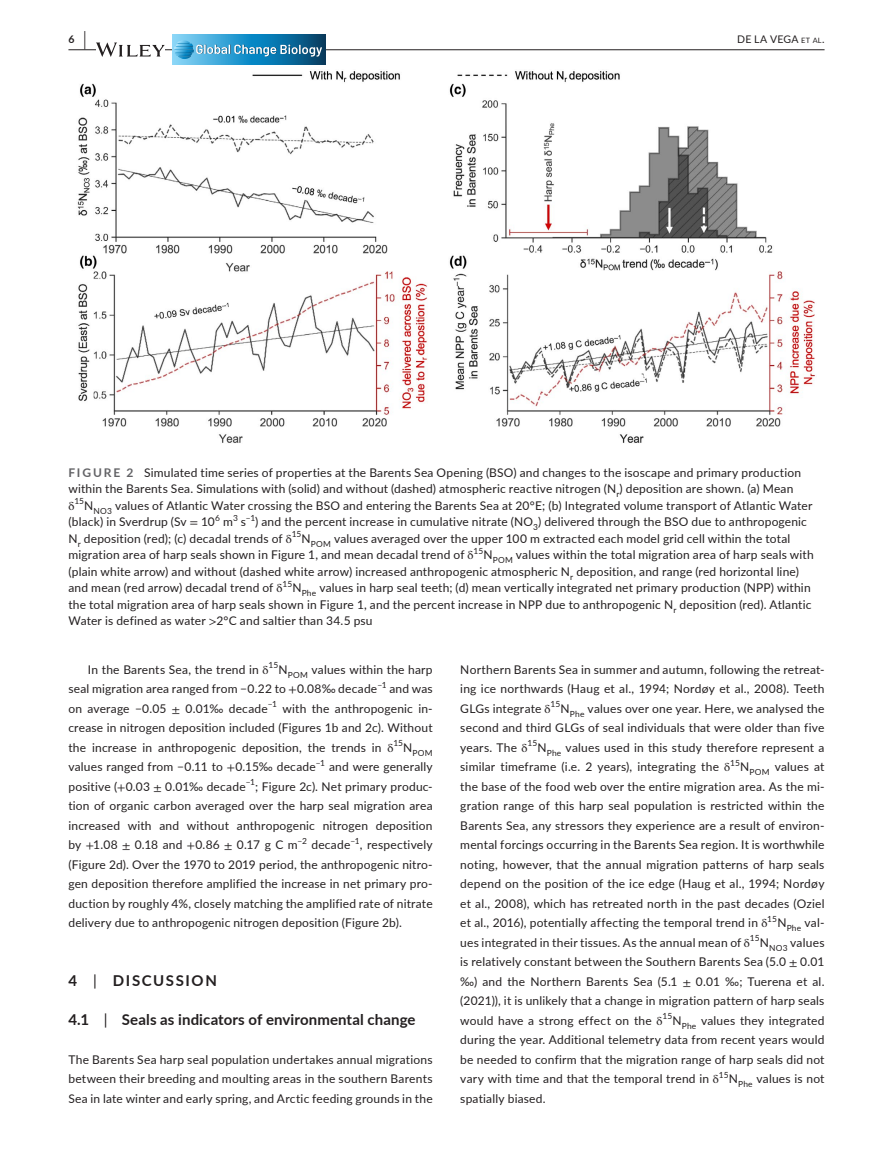
<style>
.page{position:relative;width:893px;height:1174px;background:#fff}
.page>*{position:absolute;margin:0;border:0;box-sizing:border-box;transform-origin:0 0}
.t1{font:700 15px "Lato";letter-spacing:.01em;color:#231f20}
.t2{font:700 15px "Lato";letter-spacing:.11em;color:#231f20}
.t3{font:12px/19.5px "Lato";letter-spacing:.015em;color:#231f20;text-align:justify}
.t4{font:12px "STIX";color:#231f20}
.t5{font:10.5px "Lato";letter-spacing:.025em;color:#231f20}
.t6{font:700 10.5px "Lato";color:#231f20}
.t7{font:8.4px "Lato";letter-spacing:.015em;color:#231f20}
.s1{font-size:19.5px}
.s2{font-size:7.35px}
.s3{font-weight:700;color:#636366}
.s4{font-family:"STIX"}
.s5{font-weight:400}
</style>
<div class="page">
<hr style="left:68px;top:49px;width:756px;height:1px;background:#231f20">
<svg style="left:96px;top:42px;width:69px;height:15px"></svg>
<svg style="left:172px;top:64px;width:153px;height:1px"></svg>
<svg style="left:172px;top:35px;width:153px;height:29px;background:#2b8dbc"></svg>
<svg style="left:174px;top:40px;width:149px;height:19px;background:#4799c1"></svg>
<img style="left:77px;top:71px;width:738px;height:372px">
<p class="t6" style="left:68px;top:31px;width:19px">6 <span class="s1">|</span></p>
<p class="t5" style="left:737px;top:31px;width:89px">DE LA VEGA <span class="s2">et al</span>.</p>
<p class="t3" style="left:68px;top:463px;width:734px;line-height:16.5px"><span class="s3">FIGURE 2</span> Simulated time series of properties at the Barents Sea Opening (BSO) and changes to the isoscape and primary production within the Barents Sea. Simulations with (solid) and without (dashed) atmospheric reactive nitrogen (N<sub>r</sub>) deposition are shown. (a) Mean</p>
<p class="t4" style="left:68px;top:497px;width:7px">δ</p>
<p class="t7" style="left:74px;top:495px;width:11px">15</p>
<p class="t3" style="left:68px;top:496px;width:745px;line-height:16.5px;text-indent:16px">N<sub>NO3</sub> values of Atlantic Water crossing the BSO and entering the Barents Sea at 20°E; (b) Integrated volume transport of Atlantic Water (black) in Sverdrup (Sv <span class="s4">=</span> 10</p>
<p class="t7" style="left:233px;top:512px;width:6px">3</p>
<p class="t7" style="left:246px;top:512px;width:11px">−1</p>
<p class="t3" style="left:68px;top:513px;width:740px;line-height:16.5px;text-indent:187px">) and the percent increase in cumulative nitrate (NO<sub>3</sub>) delivered through the BSO due to anthropogenic<br>N<sub>r</sub> deposition (red); (c) decadal trends of <span class="s4">δ</span></p>
<p class="t7" style="left:215px;top:512px;width:6px">6</p>
<p class="t3" style="left:223px;top:511px;width:11px">m</p>
<p class="t3" style="left:241px;top:511px;width:7px">s</p>
<p class="t7" style="left:292px;top:528px;width:11px">15</p>
<p class="t3" style="left:68px;top:529px;width:723px;line-height:16.5px;text-indent:233px">N<sub>POM</sub> values averaged over the upper 100 m extracted each model grid cell within the total migration area of harp seals shown in Figure 1, and mean decadal trend of <span class="s4">δ</span></p>
<p class="t7" style="left:473px;top:545px;width:11px">15</p>
<p class="t3" style="left:68px;top:546px;width:747px;line-height:16.5px;text-align:left;text-indent:415px">N<sub>POM</sub> values within the total migration area of harp seals with (plain white arrow) and without (dashed white arrow) increased anthropogenic atmospheric N<sub>r</sub> deposition, and range (red horizontal line) and mean (red arrow) decadal trend of <span class="s4">δ</span></p>
<p class="t7" style="left:282px;top:578px;width:11px">15</p>
<p class="t3" style="left:68px;top:579px;width:744px;line-height:16.5px;text-indent:224px">N<sub>Phe</sub> values in harp seal teeth; (d) mean vertically integrated net primary production (NPP) within the total migration area of harp seals shown in Figure 1, and the percent increase in NPP due to anthropogenic N<sub>r</sub> deposition (red). Atlantic Water is defined as water <span class="s4">&gt;</span>2°C and saltier than 34.5 psu</p>
<p class="t3" style="left:88px;top:659px;width:182px">In the Barents Sea, the trend in <span class="s4">δ</span></p>
<p class="t7" style="left:269px;top:659px;width:11px">15</p>
<p class="t3" style="left:68px;top:659px;width:366px;text-indent:210px">N<sub>POM</sub> values within the harp seal migration area ranged from −0.22 to <span class="s4">+</span>0.08‰ decade</p>
<p class="t7" style="left:377px;top:679px;width:11px">−1</p>
<p class="t3" style="left:389px;top:678px;width:45px">and was</p>
<p class="t3" style="left:68px;top:698px;width:201px">on average −0.05 <span class="s4">±</span> 0.01‰ decade</p>
<p class="t7" style="left:268px;top:698px;width:11px">−1</p>
<p class="t3" style="left:68px;top:698px;width:366px;text-indent:214px">with the anthropogenic in&shy;crease in nitrogen deposition included (Figures 1b and 2c). Without the increase in anthropogenic deposition, the trends in <span class="s4">δ</span></p>
<p class="t7" style="left:393px;top:737px;width:11px">15</p>
<p class="t7" style="left:403px;top:746px;width:31px"><sup>N</sup>POM</p>
<p class="t3" style="left:68px;top:756px;width:249px">values ranged from −0.11 to <span class="s4">+</span>0.15‰ decade</p>
<p class="t7" style="left:316px;top:757px;width:11px">−1</p>
<p class="t3" style="left:329px;top:756px;width:105px">and were generally</p>
<p class="t3" style="left:68px;top:776px;width:179px">positive (<span class="s4">+</span>0.03 <span class="s4">±</span> 0.01‰ decade</p>
<p class="t7" style="left:246px;top:776px;width:11px">−1</p>
<p class="t3" style="left:68px;top:776px;width:366px;text-indent:187px">; Figure 2c). Net primary produc&shy;tion of organic carbon averaged over the harp seal migration area increased with and without anthropogenic nitrogen deposition by <span class="s4">+</span>1.08 <span class="s4">±</span> 0.18 and <span class="s4">+</span>0.86 <span class="s4">±</span> 0.17 g C m</p>
<p class="t7" style="left:298px;top:835px;width:11px">−2</p>
<p class="t3" style="left:311px;top:834px;width:40px">decade</p>
<p class="t7" style="left:350px;top:835px;width:11px">−1</p>
<p class="t3" style="left:68px;top:834px;width:366px;text-indent:291px">, respectively (Figure 2d). Over the 1970 to 2019 period, the anthropogenic nitro&shy;gen deposition therefore amplified the increase in net primary pro&shy;duction by roughly 4%, closely matching the amplified rate of nitrate delivery due to anthropogenic nitrogen deposition (Figure 2b).</p>
<p class="t2" style="left:68px;top:969px;width:150px">4 <span class="s5">|</span> DISCUSSION</p>
<p class="t1" style="left:68px;top:1008px;width:349px">4.1 <span class="s5">|</span> Seals as indicators of environmental change</p>
<p class="t3" style="left:68px;top:1049px;width:366px">The Barents Sea harp seal population undertakes annual migrations between their breeding and moulting areas in the southern Barents Sea in late winter and early spring, and Arctic feeding grounds in the</p>
<p class="t3" style="left:460px;top:659px;width:366px">Northern Barents Sea in summer and autumn, following the retreat&shy;ing ice northwards (Haug et al., 1994; Nordøy et al., 2008). Teeth GLGs integrate <span class="s4">δ</span></p>
<p class="t7" style="left:550px;top:698px;width:11px">15</p>
<p class="t3" style="left:460px;top:698px;width:366px;text-indent:100px">N<sub>Phe</sub> values over one year. Here, we analysed the second and third GLGs of seal individuals that were older than five years. The <span class="s4">δ</span></p>
<p class="t7" style="left:527px;top:737px;width:11px">15</p>
<p class="t3" style="left:460px;top:737px;width:366px;text-indent:77px">N<sub>Phe</sub> values used in this study therefore represent a similar timeframe (i.e. 2 years), integrating the <span class="s4">δ</span></p>
<p class="t7" style="left:730px;top:757px;width:11px">15</p>
<p class="t3" style="left:460px;top:756px;width:366px;text-indent:280px">N<sub>POM</sub> values at the base of the food web over the entire migration area. As the mi&shy;gration range of this harp seal population is restricted within the Barents Sea, any stressors they experience are a result of environ&shy;mental forcings occurring in the Barents Sea region. It is worthwhile noting, however, that the annual migration patterns of harp seals depend on the position of the ice edge (Haug et al., 1994; Nordøy et al., 2008), which has retreated north in the past decades (Oziel et al., 2016), potentially affecting the temporal trend in <span class="s4">δ</span><sup>15</sup>N<sub>Phe</sub> val&shy;ues integrated in their tissues. As the annual mean of <span class="s4">δ</span></p>
<p class="t7" style="left:750px;top:932px;width:11px">15</p>
<p class="t3" style="left:460px;top:932px;width:366px;text-indent:300px">N<sub>NO3</sub> values is relatively constant between the Southern Barents Sea (5.0 <span class="s4">±</span> 0.01 ‰) and the Northern Barents Sea (5.1 <span class="s4">±</span> 0.01 ‰; Tuerena et al. (2021)), it is unlikely that a change in migration pattern of harp seals would have a strong effect on the <span class="s4">δ</span><sup>15</sup>N<sub>Phe</sub> values they integrated during the year. Additional telemetry data from recent years would be needed to confirm that the migration range of harp seals did not vary with time and that the temporal trend in <span class="s4">δ</span><sup>15</sup>N<sub>Phe</sub> values is not spatially biased.</p>
</div>
